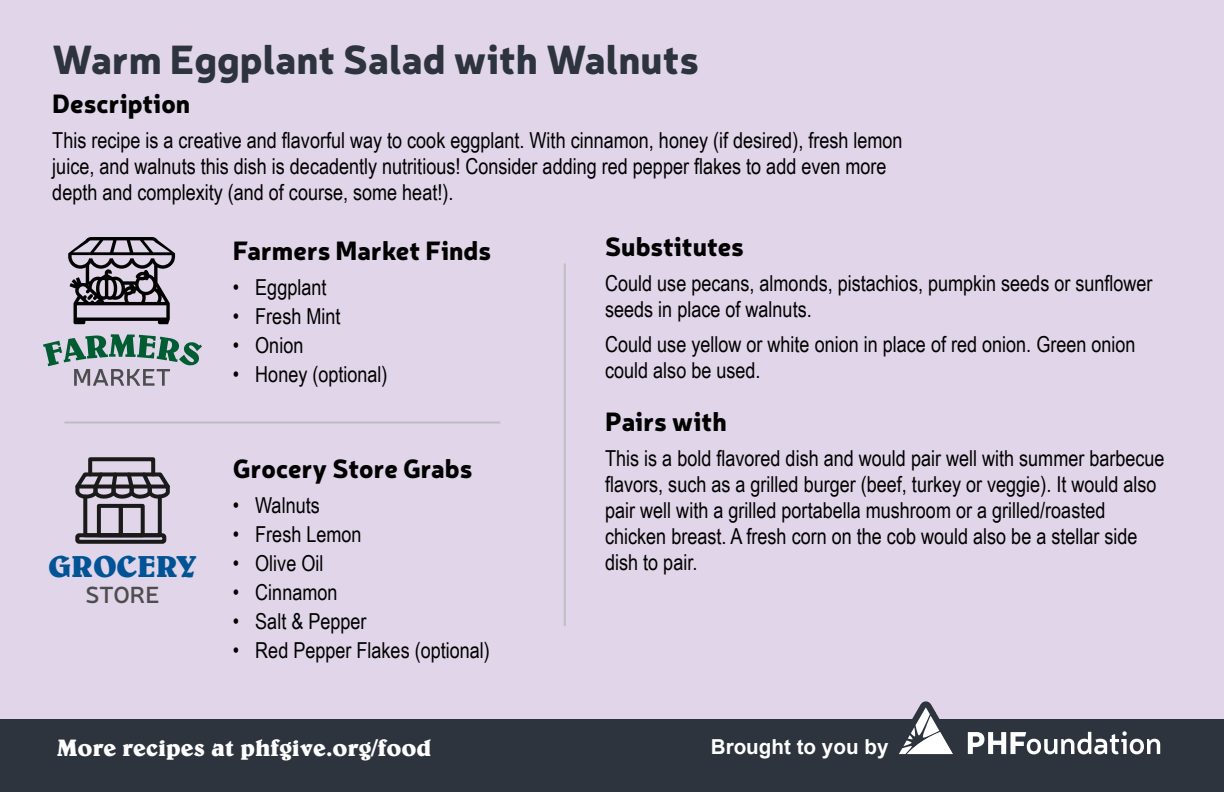
<style>
.page{position:relative;width:1224px;height:792px;background:#e1d5e9}
.page>*{position:absolute;margin:0;border:0;box-sizing:border-box;transform-origin:0 0}
.t1{font:900 40px "Neris";color:#2d343e}
.t2{font:700 30.6px "Belwe";color:#005496}
.t3{font:900 26px "Neris";color:#000}
.t4{font:700 24px "Belwe";color:#fff}
.t5{font:600 23.2px "Neris";letter-spacing:-.01em;color:#4d4d4f}
.t6{font:22px/26px "Arial Narrow";color:#000}
.t7{font:700 20.6px "Arial";color:#fff}
</style>
<div class="page">
<div style="left:0;top:719px;width:1224px;height:73px;background:#2d343e"></div>
<hr style="left:564px;top:263px;width:2px;height:363px;background:#bcbec0">
<svg style="left:43px;top:334px;width:159px;height:52px"></svg>
<svg style="left:68px;top:237px;width:107px;height:87px"></svg>
<div style="left:97px;top:504px;width:26px;height:33px;border:4px solid #1a1a1b"></div>
<div style="left:75px;top:533px;width:91px;height:11px;border:4px solid #1a1a1b;border-radius:2px"></div>
<div style="left:119px;top:504px;width:26px;height:33px;border:4px solid #1a1a1b"></div>
<div style="left:83px;top:495px;width:79px;height:42px;border:4px solid #1a1a1b"></div>
<div style="left:88px;top:457px;width:67px;height:19px;border:4px solid #1a1a1b"></div>
<svg style="left:75px;top:469px;width:95px;height:31px"></svg>
<hr style="left:65px;top:422px;width:435px;height:2px;background:#bcbec0">
<svg style="left:881px;top:701px;width:291px;height:91px"></svg>
<h1 class="t1" style="left:52px;top:30px;width:648px">Warm Eggplant Salad with Walnuts</h1>
<p class="t3" style="left:52px;top:84px;width:139px">Description</p>
<p class="t6" style="left:52px;top:126px;width:852px">This recipe is a creative and flavorful way to cook eggplant. With cinnamon, honey (if desired), fresh lemon juice, and walnuts this dish is decadently nutritious! Consider adding red pepper flakes to add even more depth and complexity (and of course, some heat!).</p>
<h2 class="t2" style="left:49px;top:548px;width:149px">GROCERY</h2>
<p class="t5" style="left:86px;top:579px;width:76px">STORE</p>
<p class="t3" style="left:233px;top:231px;width:260px">Farmers Market Finds</p>
<p class="t6" style="left:233px;top:273px;width:95px">• Eggplant</p>
<p class="t6" style="left:233px;top:302px;width:109px">• Fresh Mint</p>
<p class="t6" style="left:233px;top:331px;width:72px">• Onion</p>
<p class="t6" style="left:233px;top:360px;width:156px">• Honey (optional)</p>
<p class="t3" style="left:233px;top:450px;width:241px">Grocery Store Grabs</p>
<p class="t6" style="left:233px;top:492px;width:88px">• Walnuts</p>
<p class="t6" style="left:233px;top:521px;width:130px">• Fresh Lemon</p>
<p class="t6" style="left:233px;top:550px;width:92px">• Olive Oil</p>
<p class="t6" style="left:233px;top:579px;width:106px">• Cinnamon</p>
<p class="t6" style="left:233px;top:608px;width:135px">• Salt &amp; Pepper</p>
<p class="t6" style="left:233px;top:637px;width:258px">• Red Pepper Flakes (optional)</p>
<p class="t3" style="left:605px;top:227px;width:140px">Substitutes</p>
<p class="t6" style="left:605px;top:269px;width:549px">Could use pecans, almonds, pistachios, pumpkin seeds or sunflower seeds in place of walnuts.</p>
<p class="t6" style="left:605px;top:330px;width:532px">Could use yellow or white onion in place of red onion. Green onion could also be used.</p>
<p class="t3" style="left:605px;top:402px;width:123px">Pairs with</p>
<p class="t6" style="left:605px;top:444px;width:561px">This is a bold flavored dish and would pair well with summer barbecue flavors, such as a grilled burger (beef, turkey or veggie). It would also pair well with a grilled portabella mushroom or a grilled/roasted chicken breast. A fresh corn on the cob would also be a stellar side dish to pair.</p>
<p class="t4" style="left:57px;top:733px;width:376px">More recipes at phfgive.org/food</p>
<p class="t7" style="left:711px;top:733px;width:179px">Brought to you by</p>
</div>
